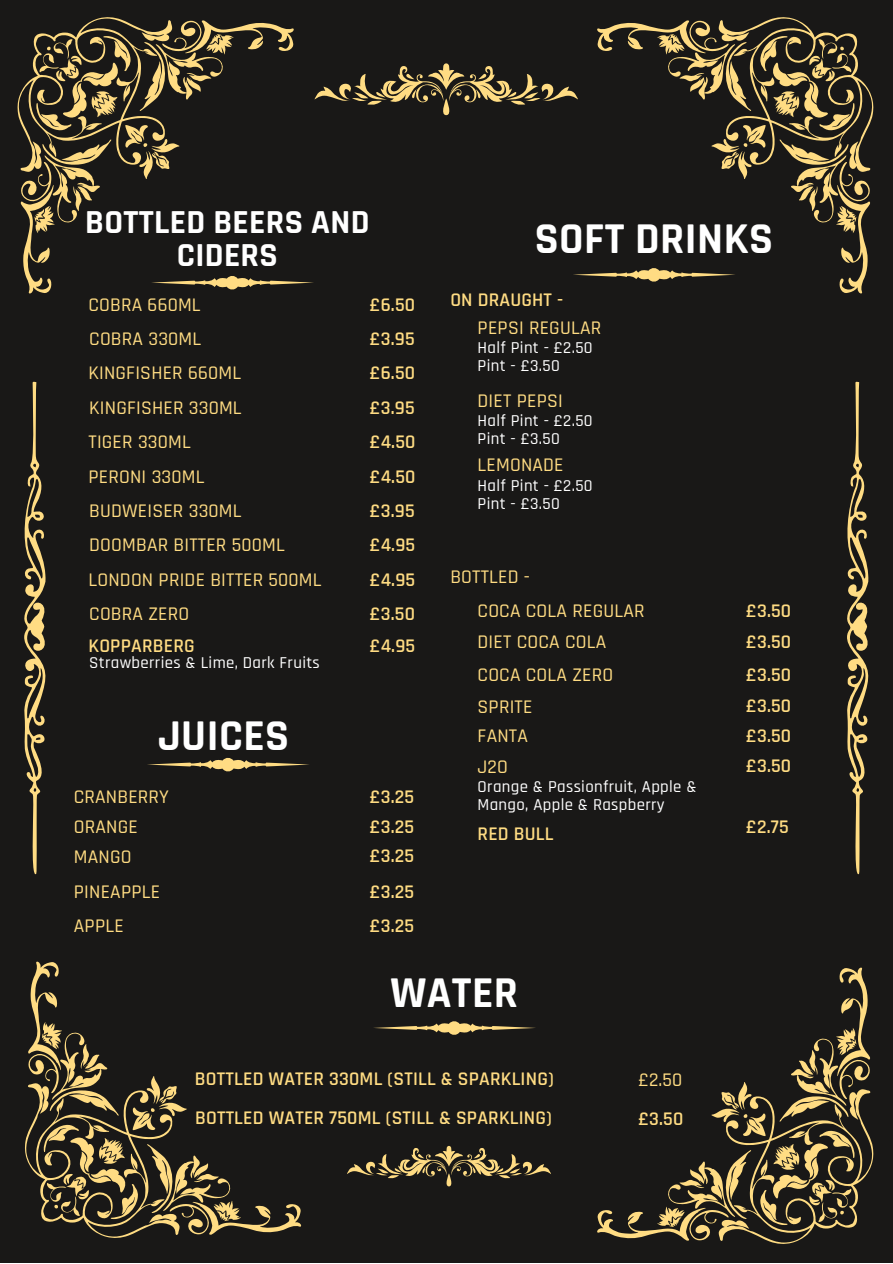
<style>
.page{position:relative;width:893px;height:1264px;background:#fff}
.page>*{position:absolute;margin:0;border:0;box-sizing:border-box;transform-origin:0 0}
.t1{font:700 44.55px "Rajdhani";letter-spacing:.01em;color:#fff}
.t2{font:700 34.05px/33.8px "Rajdhani";letter-spacing:.01em;color:#fff;text-align:center}
.t3{font:500 19.5px/34.3px "Rajdhani";letter-spacing:.01em;color:#ffdc83}
.t4{font:600 19.5px/29.8px "Rajdhani";letter-spacing:.01em;color:#ffdc83}
.t5{font:500 16.8px/18px "Rajdhani";letter-spacing:.02em;color:#fff}
</style>
<div class="page">
<div style="left:0;top:0;width:892px;height:1262px;background:#191817"></div>
<svg style="left:25px;top:961px;width:276px;height:277px"></svg>
<svg style="left:597px;top:967px;width:276px;height:277px"></svg>
<svg style="left:17px;top:17px;width:277px;height:277px"></svg>
<svg style="left:597px;top:17px;width:276px;height:277px"></svg>
<svg style="left:314px;top:63px;width:264px;height:52px"></svg>
<svg style="left:24px;top:381px;width:22px;height:494px"></svg>
<svg style="left:847px;top:381px;width:22px;height:494px"></svg>
<svg style="left:347px;top:1146px;width:204px;height:40px"></svg>
<svg style="left:151px;top:275px;width:163px;height:15px"></svg>
<svg style="left:573px;top:267px;width:162px;height:16px"></svg>
<svg style="left:147px;top:757px;width:162px;height:15px"></svg>
<svg style="left:374px;top:1021px;width:162px;height:14px"></svg>
<h2 class="t2" style="left:85px;top:206px;width:286px">BOTTLED BEERS AND<br>CIDERS</h2>
<p class="t3" style="left:88px;top:288px;width:114px">COBRA 660ML</p>
<p class="t4" style="left:370px;top:290px;width:47px">£6.50</p>
<p class="t3" style="left:89px;top:322px;width:113px">COBRA 330ML</p>
<p class="t4" style="left:370px;top:324px;width:46px">£3.95</p>
<p class="t3" style="left:88px;top:356px;width:154px">KINGFISHER 660ML</p>
<p class="t4" style="left:370px;top:359px;width:47px">£6.50</p>
<p class="t3" style="left:89px;top:391px;width:154px">KINGFISHER 330ML</p>
<p class="t4" style="left:370px;top:393px;width:46px">£3.95</p>
<p class="t3" style="left:88px;top:425px;width:104px">TIGER 330ML</p>
<p class="t4" style="left:370px;top:427px;width:47px">£4.50</p>
<p class="t3" style="left:88px;top:460px;width:118px">PERONI 330ML</p>
<p class="t4" style="left:370px;top:462px;width:47px">£4.50</p>
<p class="t3" style="left:89px;top:494px;width:154px">BUDWEISER 330ML</p>
<p class="t4" style="left:370px;top:496px;width:46px">£3.95</p>
<p class="t3" style="left:89px;top:528px;width:197px">DOOMBAR BITTER 500ML</p>
<p class="t4" style="left:370px;top:531px;width:47px">£4.95</p>
<p class="t3" style="left:88px;top:563px;width:235px">LONDON PRIDE BITTER 500ML</p>
<p class="t4" style="left:370px;top:565px;width:47px">£4.95</p>
<p class="t3" style="left:89px;top:597px;width:101px">COBRA ZERO</p>
<p class="t4" style="left:370px;top:599px;width:47px">£3.50</p>
<p class="t4" style="left:88px;top:631px;width:108px">KOPPARBERG</p>
<p class="t4" style="left:370px;top:631px;width:47px">£4.95</p>
<p class="t5" style="left:89px;top:653px;width:232px">Strawberries &amp; Lime, Dark Fruits</p>
<h1 class="t1" style="left:158px;top:708px;width:133px">JUICES</h1>
<p class="t3" style="left:74px;top:781px;width:97px;line-height:30.5px">CRANBERRY<br>ORANGE<br>MANGO</p>
<p class="t3" style="left:74px;top:875px;width:88px">PINEAPPLE<br>APPLE</p>
<p class="t4" style="left:370px;top:782px;width:46px;text-align:justify">£3.25 £3.25 £3.25</p>
<p class="t4" style="left:370px;top:875px;width:46px;line-height:34.3px">£3.25 £3.25</p>
<h1 class="t1" style="left:534px;top:212px;width:240px">SOFT DRINKS</h1>
<p class="t4" style="left:450px;top:285px;width:114px">ON DRAUGHT -</p>
<p class="t3" style="left:477px;top:311px;width:125px">PEPSI REGULAR</p>
<p class="t5" style="left:477px;top:339px;width:116px">Half Pint - £2.50<br>Pint - £3.50</p>
<p class="t3" style="left:477px;top:384px;width:87px">DIET PEPSI</p>
<p class="t5" style="left:477px;top:412px;width:116px">Half Pint - £2.50<br>Pint - £3.50</p>
<p class="t3" style="left:477px;top:448px;width:88px">LEMONADE</p>
<p class="t5" style="left:477px;top:477px;width:116px">Half Pint - £2.50<br>Pint - £3.50</p>
<p class="t3" style="left:477px;top:559px;width:168px;text-indent:-27px">BOTTLED -<br>COCA COLA REGULAR</p>
<p class="t3" style="left:477px;top:625px;width:130px">DIET COCA COLA</p>
<p class="t4" style="left:746px;top:595px;width:47px;line-height:30.9px">£3.50 £3.50</p>
<p class="t3" style="left:477px;top:659px;width:137px;line-height:31.8px">COCA COLA ZERO<br>SPRITE</p>
<p class="t4" style="left:746px;top:659px;width:47px;line-height:31px">£3.50 £3.50</p>
<p class="t3" style="left:477px;top:719px;width:52px">FANTA</p>
<p class="t4" style="left:746px;top:721px;width:47px">£3.50</p>
<p class="t3" style="left:477px;top:750px;width:32px">J2O</p>
<p class="t4" style="left:746px;top:751px;width:47px">£3.50</p>
<p class="t5" style="left:477px;top:778px;width:220px">Orange &amp; Passionfruit, Apple &amp;<br>Mango, Apple &amp; Raspberry</p>
<p class="t4" style="left:477px;top:819px;width:77px">RED BULL</p>
<p class="t4" style="left:746px;top:812px;width:44px">£2.75</p>
<h1 class="t1" style="left:390px;top:965px;width:129px">WATER</h1>
<p class="t4" style="left:195px;top:1059px;width:360px;line-height:38.8px">BOTTLED WATER 330ML (STILL &amp; SPARKLING)<br>BOTTLED WATER 750ML (STILL &amp; SPARKLING)</p>
<p class="t3" style="left:638px;top:1062px;width:46px">£2.50</p>
<p class="t4" style="left:638px;top:1104px;width:47px">£3.50</p>
</div>
